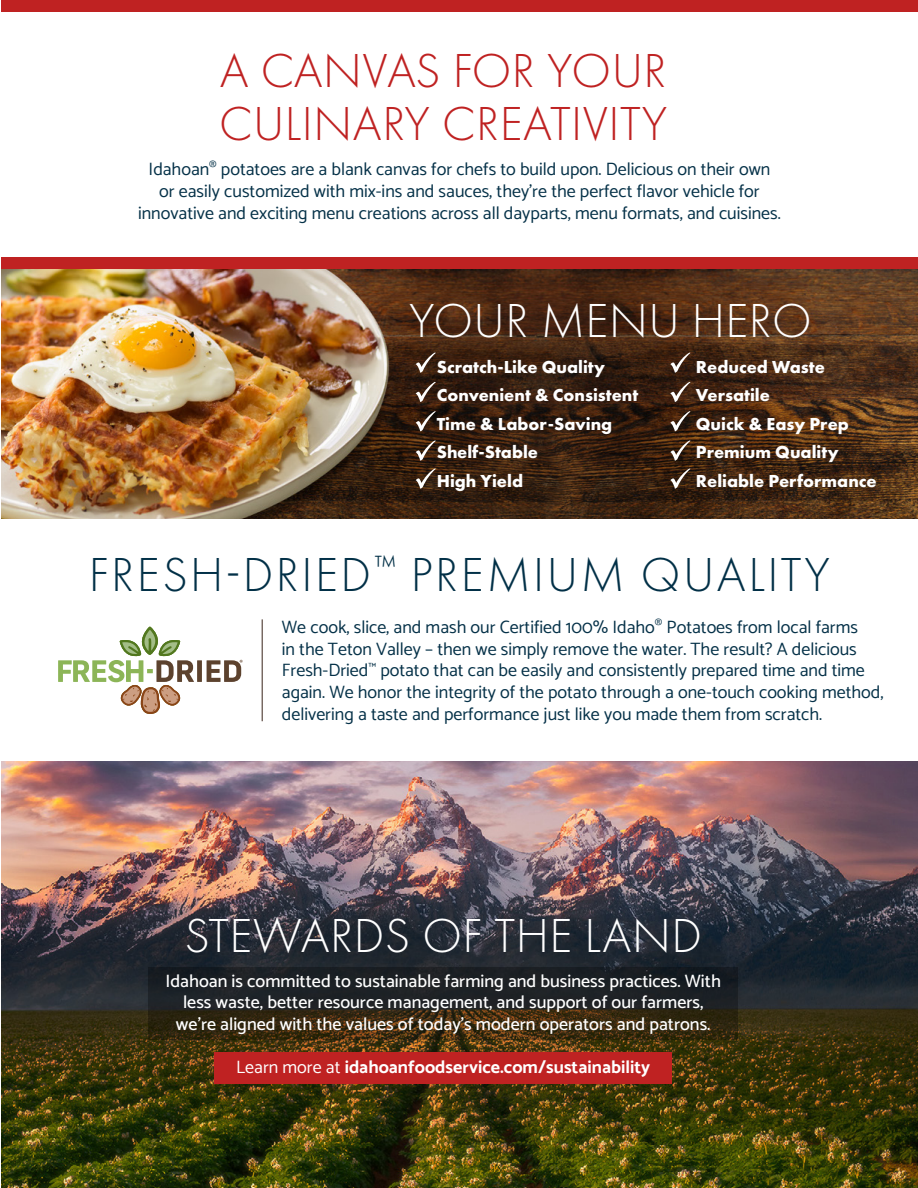
<style>
.page{position:relative;width:918px;height:1188px;background:#fff}
.page>*{position:absolute;margin:0;border:0;box-sizing:border-box;transform-origin:0 0}
.t1{font:300 49.5px/52.5px "Futura PT";letter-spacing:.01em;color:#bf2222}
.t2{font:300 49.5px "Futura PT";letter-spacing:.01em;color:#fff}
.t3{font:300 49.5px "Futura PT";letter-spacing:.05em;color:#023047}
.t4{font:18px/21.6px "Catamaran";color:#053148;text-align:center}
.t5{font:500 18px/21.6px "Catamaran";color:#fff;text-align:center}
.t6{font:700 18px/28.5px "Futura PT";color:#fff}
.t7{font:700 18px "Catamaran";color:#fff}
.s1{font-weight:400}
</style>
<div class="page">
<div style="left:197px;top:660px;width:5px;height:22px;background:#5c422e"></div>
<svg style="left:207px;top:660px;width:36px;height:22px"></svg>
<svg style="left:58px;top:626px;width:136px;height:88px"></svg>
<hr style="left:262px;top:619px;width:1px;height:102px;background:#382419">
<img style="left:1px;top:761px;width:917px;height:427px">
<div style="left:214px;top:1052px;width:458px;height:31px;background:#bf2222"></div>
<svg style="left:148px;top:967px;width:590px;height:73px;background:#29241c"></svg>
<img style="left:1px;top:269px;width:917px;height:250px">
<div style="left:0;top:0;width:918px;height:12px;background:#bf2222"></div>
<svg style="left:416px;top:353px;width:20px;height:20px"></svg>
<svg style="left:416px;top:382px;width:20px;height:20px"></svg>
<svg style="left:416px;top:411px;width:20px;height:20px"></svg>
<svg style="left:416px;top:440px;width:20px;height:21px"></svg>
<svg style="left:416px;top:468px;width:20px;height:21px"></svg>
<svg style="left:670px;top:353px;width:21px;height:20px"></svg>
<svg style="left:670px;top:382px;width:21px;height:20px"></svg>
<svg style="left:670px;top:411px;width:21px;height:20px"></svg>
<svg style="left:670px;top:440px;width:21px;height:21px"></svg>
<svg style="left:670px;top:468px;width:21px;height:21px"></svg>
<div style="left:0;top:257px;width:918px;height:12px;background:#bf2222"></div>
<hr style="left:0;top:0;width:1px;height:1188px;background:#fff">
<h1 class="t1" style="left:219px;top:45px;width:450px">A CANVAS FOR YOUR<br>CULINARY CREATIVITY</h1>
<p class="t4" style="left:138px;top:158px;width:644px">Idahoan<sup>®</sup> potatoes are a blank canvas for chefs to build upon. Delicious on their own<br>or easily customized with mix-ins and sauces, they’re the perfect flavor vehicle for innovative and exciting menu creations across all dayparts, menu formats, and cuisines.</p>
<h1 class="t2" style="left:409px;top:293px;width:404px">YOUR MENU HERO</h1>
<p class="t6" style="left:437px;top:352px;width:203px">Scratch-Like Quality<br>Convenient &amp; Consistent<br>Time &amp; Labor-Saving<br>Shelf-Stable<br>High Yield</p>
<p class="t6" style="left:696px;top:352px;width:182px">Reduced Waste<br>Versatile<br>Quick &amp; Easy Prep<br>Premium Quality<br>Reliable Performance</p>
<h1 class="t3" style="left:89px;top:547px;width:743px">FRESH-DRIED<sup>™</sup> PREMIUM QUALITY</h1>
<p class="t4" style="left:282px;top:616px;width:603px;text-align:left">We cook, slice, and mash our Certified 100% Idaho<sup>®</sup> Potatoes from local farms<br>in the Teton Valley – then we simply remove the water. The result? A delicious Fresh-Dried<sup>™</sup> potato that can be easily and consistently prepared time and time again. We honor the integrity of the potato through a one-touch cooking method, delivering a taste and performance just like you made them from scratch.</p>
<h1 class="t2" style="left:184px;top:908px;width:519px">STEWARDS OF THE LAND</h1>
<p class="t5" style="left:166px;top:969px;width:557px">Idahoan is committed to sustainable farming and business practices. With less waste, better resource management, and support of our farmers, we’re aligned with the values of today’s modern operators and patrons.</p>
<p class="t7" style="left:236px;top:1053px;width:416px"><span class="s1">Learn more at</span> idahoanfoodservice.com/sustainability</p>
</div>
